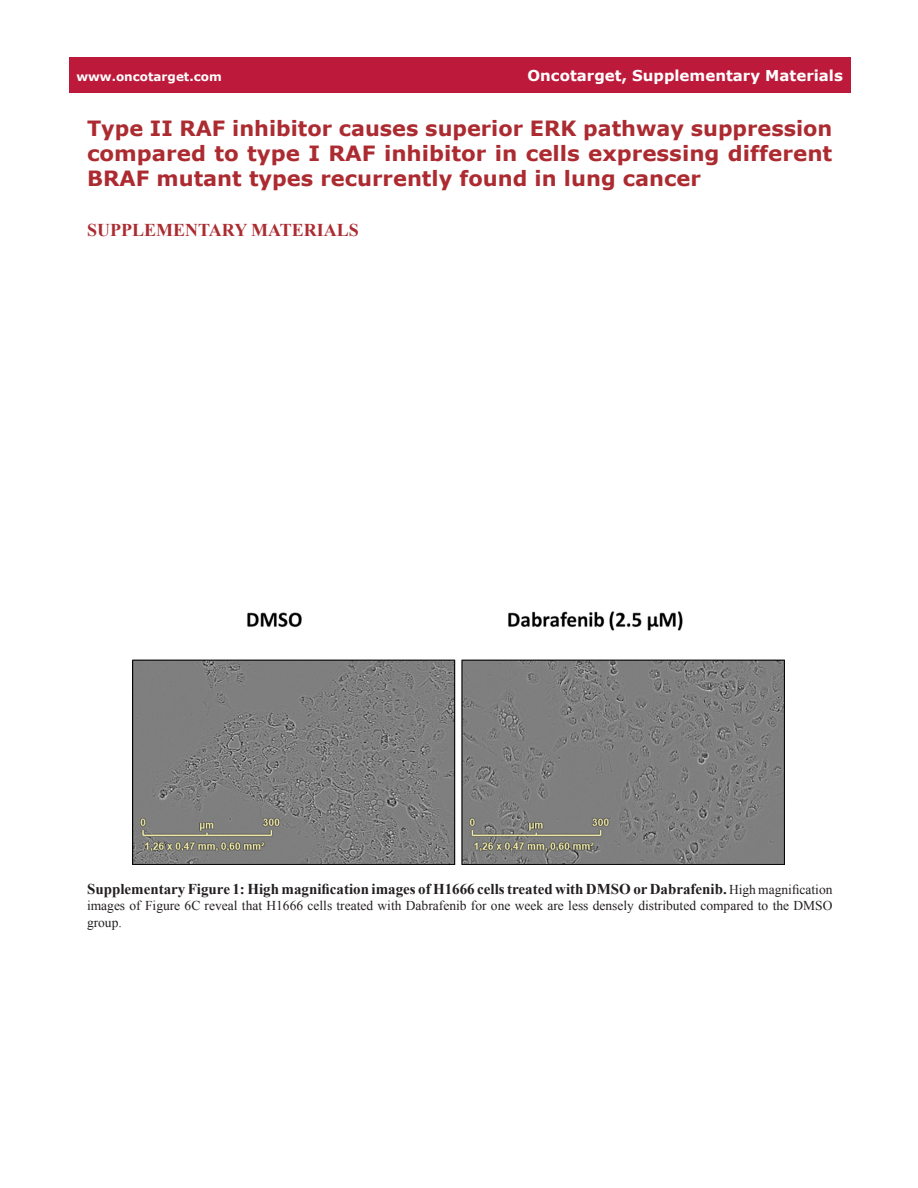
<style>
.page{position:relative;width:918px;height:1188px;background:#fff}
.page>*{position:absolute;margin:0;border:0;box-sizing:border-box;transform-origin:0 0}
.t1{font:700 21px/25.2px "Verdana";color:#ac2b31;text-align:justify}
.Heading{font:700 18px "Times New Roman";color:#ac2b31}
.Figuretrx{font:700 15px "Times New Roman";color:#231f20}
.t2{font:700 15px "Verdana";color:#fff}
.Figuretrx-2{font:13.5px/16.2px "Times New Roman";color:#231f20}
.t3{font:700 12px "Verdana";color:#fff}
.s1{font-weight:400;font-size:13.5px}
</style>
<div class="page">
<div style="left:69px;top:57px;width:781px;height:36px;background:#bd1a3b"></div>
<img style="left:132px;top:612px;width:653px;height:252px">
<p class="t3" style="left:76px;top:68px;width:147px">www.oncotarget.com</p>
<p class="t2" style="left:528px;top:65px;width:317px">Oncotarget, Supplementary Materials</p>
<p class="t1" style="left:87px;top:115px;width:747px">Type II RAF inhibitor causes superior ERK pathway suppression compared to type I RAF inhibitor in cells expressing different BRAF mutant types recurrently found in lung cancer</p>
<p class="Heading" style="left:87px;top:218px;width:273px">SUPPLEMENTARY MATERIALS</p>
<p class="Figuretrx" style="left:87px;top:879px;width:747px">Supplementary Figure 1: High magnification images of H1666 cells treated with DMSO or Dabrafenib. <span class="s1">High magnification</span></p>
<p class="Figuretrx-2" style="left:87px;top:898px;width:747px">images of Figure 6C reveal that H1666 cells treated with Dabrafenib for one week are less densely distributed compared to the DMSO group.</p>
</div>
